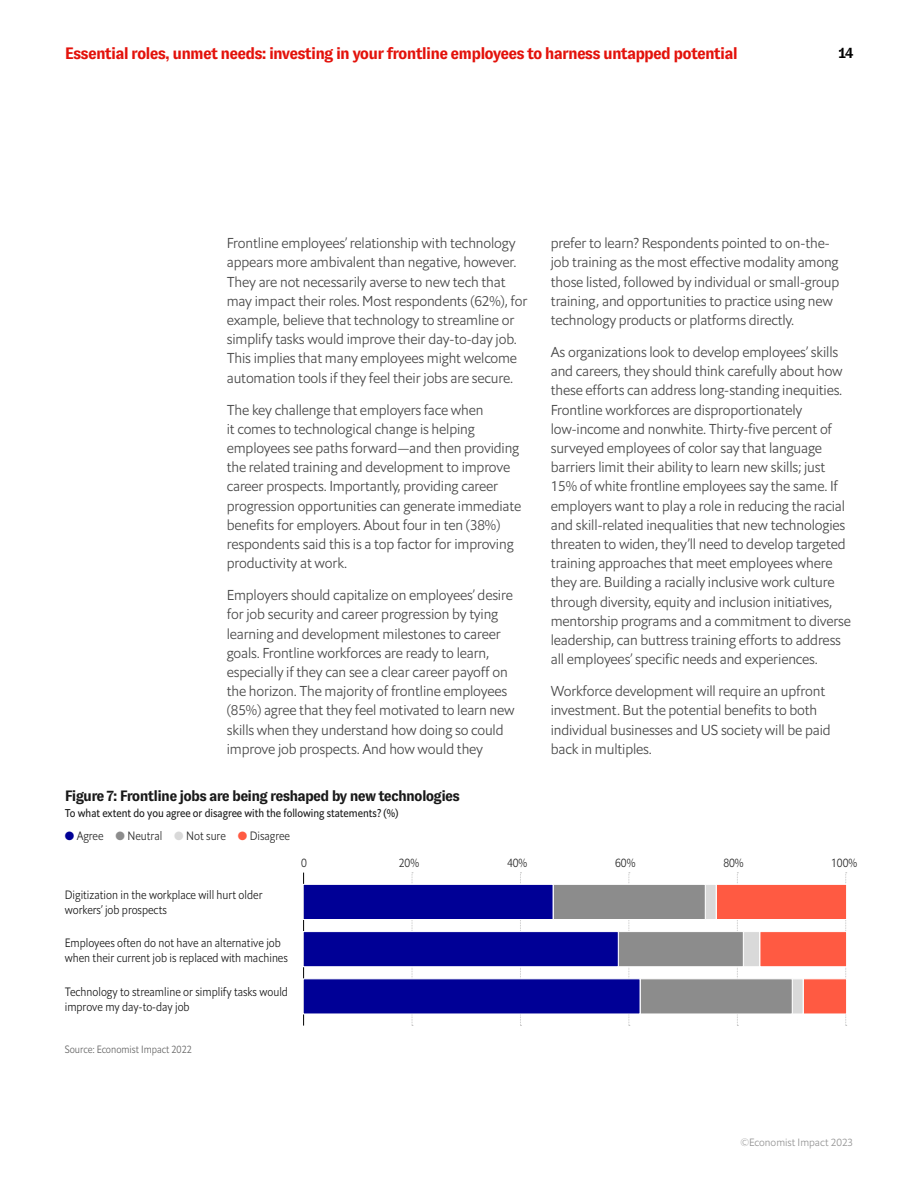
<style>
.page{position:relative;width:918px;height:1188px;background:#fff}
.page>*{position:absolute;margin:0;border:0;box-sizing:border-box;transform-origin:0 0}
.t1{font:700 16.5px "GT Zirkon";letter-spacing:-.05em;color:#e3120b}
._4__Body_text{font:700 15px "GT Zirkon";letter-spacing:-.05em;color:#191919}
.t2{font:700 15px "GT Zirkon";color:#000}
._4__Body_text-2{font:14.25px/19.2px "Econ Sans Lig";letter-spacing:-.01em;color:#484848}
._4__Body_text-3{font:12px/15px "Econ Sans Cnd Lig";color:#191919}
._4__Body_text-4{font:12px "Econ Sans Cnd Lig";color:#292929}
._4__Body_text-5{font:11.25px "Econ Sans Cnd Reg";color:#191919}
._4__Body_text-6{font:10.5px "Econ Sans Cnd Lig";color:#636363}
.t3{font:10.5px "Econ Sans Lig";color:#939393}
.s1{color:#000096}
.s2{color:#8c8c8c}
.s3{color:#d9d9d9}
.s4{color:#ff5a42}
</style>
<div class="page">
<hr style="left:303px;top:873px;width:1px;height:153px;background:#000">
<svg style="left:412px;top:872px;width:1px;height:154px"></svg>
<svg style="left:629px;top:872px;width:1px;height:154px"></svg>
<svg style="left:520px;top:872px;width:1px;height:154px"></svg>
<svg style="left:737px;top:872px;width:1px;height:154px"></svg>
<svg style="left:845px;top:872px;width:2px;height:154px"></svg>
<div style="left:803px;top:978px;width:44px;height:36px;background:#ff5a42;border:1px solid #fff"></div>
<div style="left:792px;top:978px;width:12px;height:36px;background:#d9d9d9;border:1px solid #fff"></div>
<div style="left:640px;top:978px;width:153px;height:36px;background:#8c8c8c;border:1px solid #fff"></div>
<div style="left:303px;top:978px;width:337px;height:36px;background:#000096;border:1px solid #fff"></div>
<div style="left:759px;top:931px;width:88px;height:36px;background:#ff5a42;border:1px solid #fff"></div>
<div style="left:743px;top:931px;width:17px;height:36px;background:#d9d9d9;border:1px solid #fff"></div>
<div style="left:618px;top:931px;width:126px;height:36px;background:#8c8c8c;border:1px solid #fff"></div>
<div style="left:303px;top:931px;width:316px;height:36px;background:#000096;border:1px solid #fff"></div>
<div style="left:716px;top:884px;width:131px;height:36px;background:#ff5a42;border:1px solid #fff"></div>
<div style="left:705px;top:884px;width:12px;height:36px;background:#d9d9d9;border:1px solid #fff"></div>
<div style="left:553px;top:884px;width:153px;height:36px;background:#8c8c8c;border:1px solid #fff"></div>
<div style="left:303px;top:884px;width:250px;height:36px;background:#000096;border:1px solid #fff"></div>
<p class="t1" style="left:65px;top:44px;width:675px">Essential roles, unmet needs: investing in your frontline employees to harness untapped potential</p>
<p class="t2" style="left:839px;top:45px;width:16px">14</p>
<p class="_4__Body_text-2" style="left:227px;top:234px;width:302px">Frontline employees’ relationship with technology appears more ambivalent than negative, however.<br>They are not necessarily averse to new tech that may impact their roles. Most respondents (62%), for example, believe that technology to streamline or simplify tasks would improve their day-to-day job.<br>This implies that many employees might welcome automation tools if they feel their jobs are secure.</p>
<p class="_4__Body_text-2" style="left:227px;top:400px;width:296px">The key challenge that employers face when<br>it comes to technological change is helping employees see paths forward—and then providing the related training and development to improve career prospects. Importantly, providing career progression opportunities can generate immediate benefits for employers. About four in ten (38%) respondents said this is a top factor for improving productivity at work.</p>
<p class="_4__Body_text-2" style="left:227px;top:586px;width:289px">Employers should capitalize on employees’ desire for job security and career progression by tying learning and development milestones to career goals. Frontline workforces are ready to learn, especially if they can see a clear career payoff on the horizon. The majority of frontline employees (85%) agree that they feel motivated to learn new skills when they understand how doing so could improve job prospects. And how would they</p>
<p class="_4__Body_text" style="left:65px;top:788px;width:397px">Figure 7: Frontline jobs are being reshaped by new technologies</p>
<p class="_4__Body_text-5" style="left:65px;top:806px;width:335px">To what extent do you agree or disagree with the following statements? (%)</p>
<p class="_4__Body_text-4" style="left:65px;top:828px;width:227px"><span class="s1">●</span> Agree <span class="s2">●</span> Neutral <span class="s3">●</span> Not sure <span class="s4">●</span> Disagree</p>
<p class="_4__Body_text-2" style="left:551px;top:234px;width:290px">prefer to learn? Respondents pointed to on-the&shy;job training as the most effective modality among those listed, followed by individual or small-group training, and opportunities to practice using new technology products or platforms directly.</p>
<p class="_4__Body_text-2" style="left:551px;top:342px;width:302px">As organizations look to develop employees’ skills and careers, they should think carefully about how these efforts can address long-standing inequities.<br>Frontline workforces are disproportionately low-income and nonwhite. Thirty-five percent of surveyed employees of color say that language barriers limit their ability to learn new skills; just 15% of white frontline employees say the same. If employers want to play a role in reducing the racial and skill-related inequalities that new technologies threaten to widen, they’ll need to develop targeted training approaches that meet employees where they are. Building a racially inclusive work culture through diversity, equity and inclusion initiatives, mentorship programs and a commitment to diverse leadership, can buttress training efforts to address all employees’ specific needs and experiences.</p>
<p class="_4__Body_text-2" style="left:551px;top:682px;width:281px">Workforce development will require an upfront investment. But the potential benefits to both individual businesses and US society will be paid back in multiples.</p>
<p class="_4__Body_text-3" style="left:65px;top:887px;width:199px">Digitization in the workplace will hurt older workers’ job prospects</p>
<p class="_4__Body_text-3" style="left:65px;top:935px;width:225px">Employees often do not have an alternative job when their current job is replaced with machines</p>
<p class="_4__Body_text-3" style="left:65px;top:984px;width:225px">Technology to streamline or simplify tasks would improve my day-to-day job</p>
<p class="_4__Body_text-6" style="left:65px;top:1042px;width:129px">Source: Economist Impact 2022</p>
<p class="_4__Body_text-4" style="left:301px;top:855px;width:7px">0</p>
<p class="_4__Body_text-4" style="left:399px;top:855px;width:22px">20%</p>
<p class="_4__Body_text-4" style="left:507px;top:855px;width:22px">40%</p>
<p class="_4__Body_text-4" style="left:615px;top:855px;width:22px">60%</p>
<p class="_4__Body_text-4" style="left:723px;top:855px;width:22px">80%</p>
<p class="_4__Body_text-4" style="left:831px;top:855px;width:28px">100%</p>
<p class="t3" style="left:740px;top:1136px;width:114px">©Economist Impact 2023</p>
</div>
